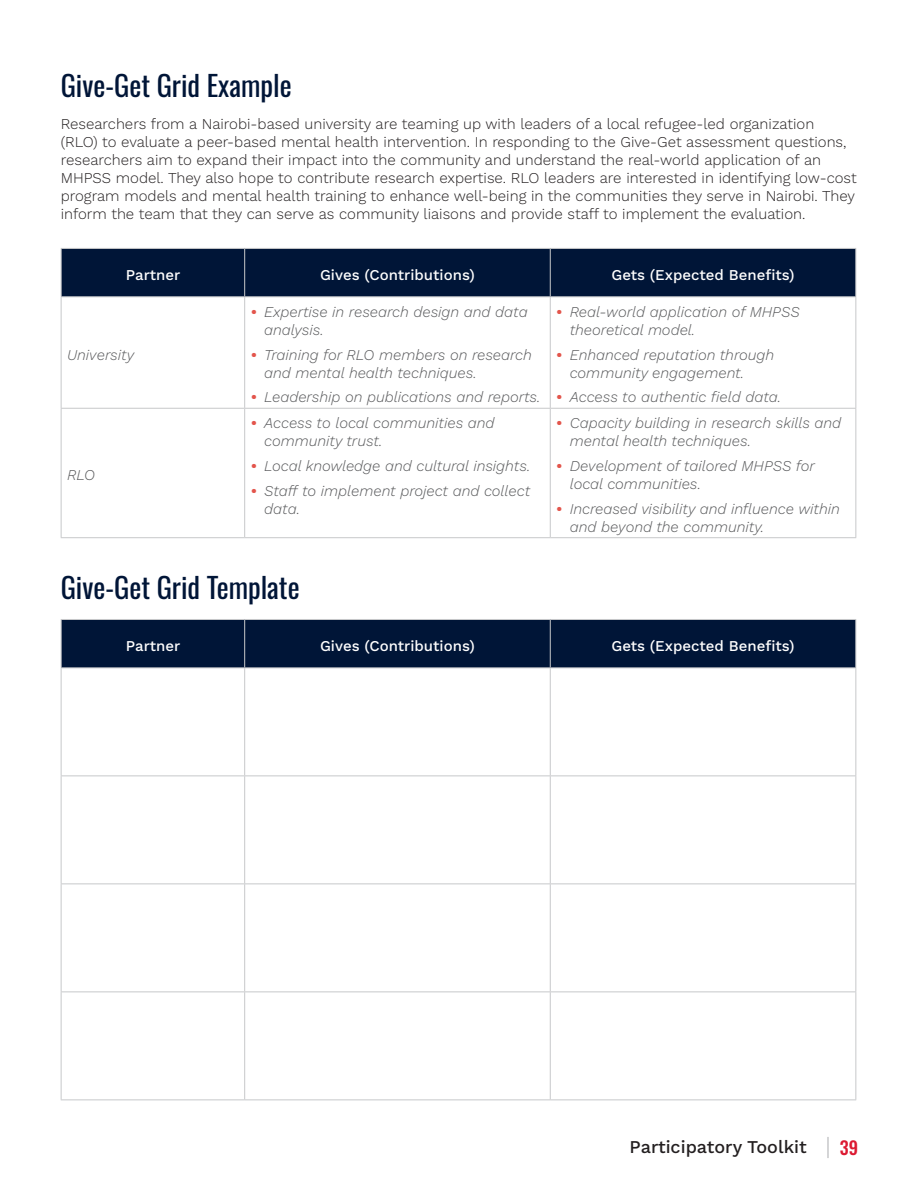
<style>
.page{position:relative;width:918px;height:1188px;background:#fff}
.page>*{position:absolute;margin:0;border:0;box-sizing:border-box;transform-origin:0 0}
.t1{font:28.5px "Oswald";color:#001537}
.t2{font:500 18px "Work Sans";color:#231f20}
.t3{font:500 18px "Oswald";color:#dc1a32}
.BC{font:300 15px/18px "Work Sans";color:#231f20}
.BC-2{font:italic 300 15px/18px "Work Sans";color:#57585a}
.BC-3{font:500 15px "Work Sans";color:#fff}
.s1{font-weight:600;font-style:normal;color:#e3554c}
</style>
<div class="page">
<hr style="left:827px;top:1137px;width:2px;height:21px;background:#c7c8ca">
<div style="left:62px;top:249px;width:793px;height:47px;background:#001537"></div>
<hr style="left:61px;top:248px;width:184px;height:1px;background:#c7c8ca">
<hr style="left:61px;top:249px;width:1px;height:47px;background:#c7c8ca">
<hr style="left:245px;top:248px;width:305px;height:1px;background:#c7c8ca">
<hr style="left:244px;top:249px;width:1px;height:47px;background:#c7c8ca">
<hr style="left:550px;top:248px;width:306px;height:1px;background:#c7c8ca">
<hr style="left:550px;top:249px;width:1px;height:47px;background:#c7c8ca">
<hr style="left:855px;top:249px;width:1px;height:47px;background:#c7c8ca">
<hr style="left:61px;top:296px;width:184px;height:1px;background:#c7c8ca">
<hr style="left:61px;top:297px;width:1px;height:111px;background:#c7c8ca">
<hr style="left:245px;top:296px;width:305px;height:1px;background:#c7c8ca">
<hr style="left:244px;top:297px;width:1px;height:111px;background:#c7c8ca">
<hr style="left:550px;top:296px;width:306px;height:1px;background:#c7c8ca">
<hr style="left:550px;top:297px;width:1px;height:111px;background:#c7c8ca">
<hr style="left:855px;top:297px;width:1px;height:111px;background:#c7c8ca">
<hr style="left:61px;top:408px;width:184px;height:1px;background:#c7c8ca">
<hr style="left:61px;top:409px;width:1px;height:128px;background:#c7c8ca">
<hr style="left:245px;top:408px;width:305px;height:1px;background:#c7c8ca">
<hr style="left:244px;top:409px;width:1px;height:128px;background:#c7c8ca">
<hr style="left:550px;top:408px;width:306px;height:1px;background:#c7c8ca">
<hr style="left:550px;top:409px;width:1px;height:128px;background:#c7c8ca">
<hr style="left:855px;top:409px;width:1px;height:128px;background:#c7c8ca">
<hr style="left:61px;top:537px;width:184px;height:1px;background:#c7c8ca">
<hr style="left:245px;top:537px;width:305px;height:1px;background:#c7c8ca">
<hr style="left:550px;top:537px;width:306px;height:1px;background:#c7c8ca">
<div style="left:62px;top:620px;width:793px;height:48px;background:#001537"></div>
<hr style="left:61px;top:619px;width:184px;height:1px;background:#c7c8ca">
<hr style="left:61px;top:620px;width:1px;height:48px;background:#c7c8ca">
<hr style="left:245px;top:619px;width:305px;height:1px;background:#c7c8ca">
<hr style="left:244px;top:620px;width:1px;height:48px;background:#c7c8ca">
<hr style="left:550px;top:619px;width:306px;height:1px;background:#c7c8ca">
<hr style="left:550px;top:620px;width:1px;height:48px;background:#c7c8ca">
<hr style="left:855px;top:620px;width:1px;height:48px;background:#c7c8ca">
<hr style="left:61px;top:668px;width:184px;height:1px;background:#c7c8ca">
<hr style="left:61px;top:668px;width:1px;height:108px;background:#c7c8ca">
<hr style="left:245px;top:668px;width:305px;height:1px;background:#c7c8ca">
<hr style="left:244px;top:668px;width:1px;height:108px;background:#c7c8ca">
<hr style="left:550px;top:668px;width:306px;height:1px;background:#c7c8ca">
<hr style="left:550px;top:668px;width:1px;height:108px;background:#c7c8ca">
<hr style="left:855px;top:668px;width:1px;height:108px;background:#c7c8ca">
<hr style="left:61px;top:776px;width:184px;height:1px;background:#c7c8ca">
<hr style="left:61px;top:776px;width:1px;height:108px;background:#c7c8ca">
<hr style="left:245px;top:776px;width:305px;height:1px;background:#c7c8ca">
<hr style="left:244px;top:776px;width:1px;height:108px;background:#c7c8ca">
<hr style="left:550px;top:776px;width:306px;height:1px;background:#c7c8ca">
<hr style="left:550px;top:776px;width:1px;height:108px;background:#c7c8ca">
<hr style="left:855px;top:776px;width:1px;height:108px;background:#c7c8ca">
<hr style="left:61px;top:884px;width:184px;height:1px;background:#c7c8ca">
<hr style="left:61px;top:884px;width:1px;height:108px;background:#c7c8ca">
<hr style="left:245px;top:884px;width:305px;height:1px;background:#c7c8ca">
<hr style="left:244px;top:884px;width:1px;height:108px;background:#c7c8ca">
<hr style="left:550px;top:884px;width:306px;height:1px;background:#c7c8ca">
<hr style="left:550px;top:884px;width:1px;height:108px;background:#c7c8ca">
<hr style="left:855px;top:884px;width:1px;height:108px;background:#c7c8ca">
<hr style="left:61px;top:992px;width:184px;height:1px;background:#c7c8ca">
<hr style="left:61px;top:992px;width:1px;height:108px;background:#c7c8ca">
<hr style="left:245px;top:992px;width:305px;height:1px;background:#c7c8ca">
<hr style="left:244px;top:992px;width:1px;height:108px;background:#c7c8ca">
<hr style="left:550px;top:992px;width:306px;height:1px;background:#c7c8ca">
<hr style="left:550px;top:992px;width:1px;height:108px;background:#c7c8ca">
<hr style="left:855px;top:992px;width:1px;height:108px;background:#c7c8ca">
<hr style="left:61px;top:1100px;width:184px;height:1px;background:#c7c8ca">
<hr style="left:245px;top:1100px;width:305px;height:1px;background:#c7c8ca">
<hr style="left:550px;top:1100px;width:306px;height:1px;background:#c7c8ca">
<h2 class="t1" style="left:61px;top:60px;width:232px">Give-Get Grid Example</h2>
<p class="BC" style="left:61px;top:114px;width:798px">Researchers from a Nairobi-based university are teaming up with leaders of a local refugee-led organization<br>(RLO) to evaluate a peer-based mental health intervention. In responding to the Give-Get assessment questions, researchers aim to expand their impact into the community and understand the real-world application of an MHPSS model. They also hope to contribute research expertise. RLO leaders are interested in identifying low-cost program models and mental health training to enhance well-being in the communities they serve in Nairobi. They inform the team that they can serve as community liaisons and provide staff to implement the evaluation.</p>
<p class="BC-3" style="left:126px;top:263px;width:56px">Partner</p>
<p class="BC-3" style="left:320px;top:263px;width:156px">Gives (Contributions)</p>
<p class="BC-3" style="left:611px;top:263px;width:185px">Gets (Expected Benefits)</p>
<p class="BC-2" style="left:67px;top:345px;width:68px">University</p>
<p class="BC-2" style="left:67px;top:465px;width:29px">RLO</p>
<p class="BC-2" style="left:264px;top:302px;width:265px;text-indent:-14px"><span class="s1">•</span> Expertise in research design and data analysis.</p>
<p class="BC-2" style="left:264px;top:345px;width:269px;text-indent:-14px"><span class="s1">•</span> Training for RLO members on research and mental health techniques.</p>
<p class="BC-2" style="left:251px;top:387px;width:291px"><span class="s1">•</span> Leadership on publications and reports.</p>
<p class="BC-2" style="left:264px;top:413px;width:232px;text-indent:-14px"><span class="s1">•</span> Access to local communities and community trust.</p>
<p class="BC-2" style="left:251px;top:456px;width:281px"><span class="s1">•</span> Local knowledge and cultural insights.</p>
<p class="BC-2" style="left:264px;top:481px;width:268px;text-indent:-14px"><span class="s1">•</span> Staff to implement project and collect data.</p>
<h2 class="t1" style="left:61px;top:562px;width:240px">Give-Get Grid Template</h2>
<p class="BC-2" style="left:570px;top:302px;width:231px;text-indent:-14px"><span class="s1">•</span> Real-world application of MHPSS theoretical model.</p>
<p class="BC-2" style="left:570px;top:345px;width:206px;text-indent:-14px"><span class="s1">•</span> Enhanced reputation through community engagement.</p>
<p class="BC-2" style="left:556px;top:387px;width:226px"><span class="s1">•</span> Access to authentic field data.</p>
<p class="BC-2" style="left:570px;top:413px;width:273px;text-indent:-14px"><span class="s1">•</span> Capacity building in research skills and mental health techniques.</p>
<p class="BC-2" style="left:570px;top:456px;width:247px;text-indent:-14px"><span class="s1">•</span> Development of tailored MHPSS for local communities.</p>
<p class="BC-2" style="left:570px;top:499px;width:272px;text-indent:-14px"><span class="s1">•</span> Increased visibility and influence within and beyond the community.</p>
<p class="BC-3" style="left:126px;top:634px;width:56px">Partner</p>
<p class="BC-3" style="left:320px;top:634px;width:156px">Gives (Contributions)</p>
<p class="BC-3" style="left:611px;top:634px;width:185px">Gets (Expected Benefits)</p>
<p class="t2" style="left:630px;top:1134px;width:179px">Participatory Toolkit</p>
<p class="t3" style="left:840px;top:1138px;width:20px">39</p>
</div>
